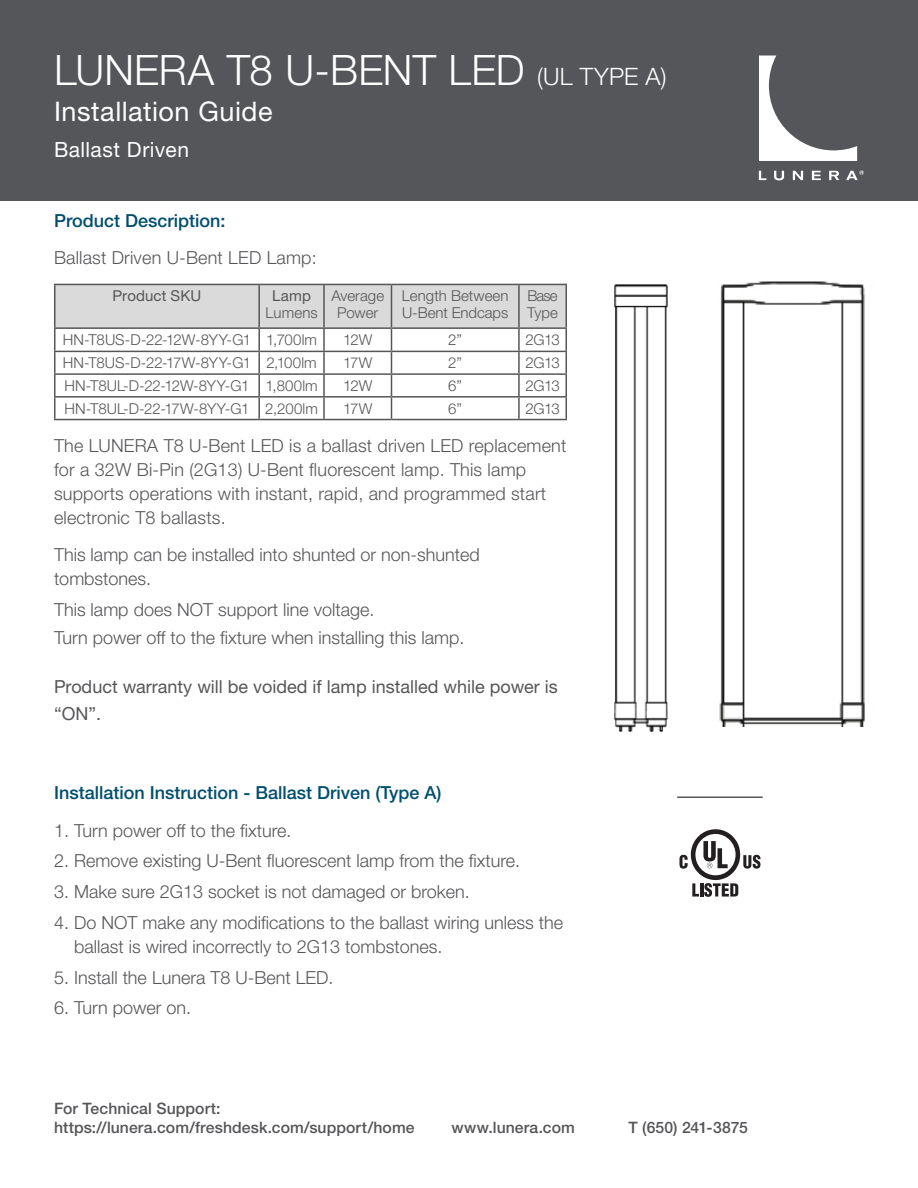
<style>
.page{position:relative;width:918px;height:1188px;background:#fff}
.page>*{position:absolute;margin:0;border:0;box-sizing:border-box;transform-origin:0 0}
.large_title{font:300 42px "Helvetica Neue LT Std";letter-spacing:.005em;color:#fff}
.large_title-2{font:27px "Helvetica Neue LT Std";letter-spacing:.02em;color:#fff}
.large_title-3{font:21px "Helvetica Neue LT Std";letter-spacing:.025em;color:#fff}
.t1{font:300 18px/24px "Helvetica Neue LT Std";color:#555659}
.t2{font:18px/27px "Helvetica Neue LT Std";color:#555659}
.t3{font:500 18px "Helvetica Neue LT Std";color:#004f6e}
.t4{font:500 18px "Helvetica Neue LT Std";color:#014e6d}
.stat_large_number{font:500 15.75px "Helvetica Neue LT Std";letter-spacing:.005em;color:#555659}
.stat_large_number-2{font:300 15px "Helvetica Neue LT Std";letter-spacing:-.01em;color:#56565a}
.stat_large_number-3{font:300 15px/16.5px "Helvetica Neue LT Std";color:#555659;text-align:center}
.stat_large_number-4{font:15px "Helvetica Neue LT Std";letter-spacing:.005em;color:#555659}
.stat_large_number-5{font:300 15px/16.5px "Helvetica Neue LT Std";letter-spacing:-.055em;color:#555659}
.s1{font-size:24px}
</style>
<div class="page">
<div style="left:0;top:0;width:918px;height:200px;background:#555659"></div>
<svg style="left:759px;top:56px;width:98px;height:105px"></svg>
<svg style="left:759px;top:171px;width:7px;height:9px"></svg>
<svg style="left:774px;top:171px;width:10px;height:9px"></svg>
<svg style="left:793px;top:171px;width:10px;height:9px"></svg>
<svg style="left:812px;top:171px;width:9px;height:9px"></svg>
<svg style="left:829px;top:171px;width:10px;height:9px"></svg>
<svg style="left:846px;top:170px;width:18px;height:10px"></svg>
<hr style="left:54px;top:284px;width:205px;height:1px;background:#555659">
<hr style="left:54px;top:285px;width:2px;height:42px;background:#555659">
<hr style="left:54px;top:327px;width:205px;height:2px;background:#555659">
<hr style="left:54px;top:329px;width:2px;height:22px;background:#555659">
<hr style="left:54px;top:351px;width:205px;height:1px;background:#555659">
<hr style="left:54px;top:352px;width:2px;height:21px;background:#555659">
<hr style="left:54px;top:373px;width:205px;height:2px;background:#555659">
<hr style="left:54px;top:375px;width:2px;height:21px;background:#555659">
<hr style="left:54px;top:396px;width:205px;height:2px;background:#555659">
<hr style="left:54px;top:398px;width:2px;height:21px;background:#555659">
<svg style="left:55px;top:284px;width:512px;height:135px"></svg>
<hr style="left:54px;top:419px;width:205px;height:1px;background:#555659">
<hr style="left:259px;top:419px;width:65px;height:1px;background:#555659">
<hr style="left:324px;top:419px;width:68px;height:1px;background:#555659">
<hr style="left:392px;top:419px;width:127px;height:1px;background:#555659">
<hr style="left:519px;top:419px;width:48px;height:1px;background:#555659">
<hr style="left:677px;top:796px;width:86px;height:2px;background:#555659">
<svg style="left:679px;top:829px;width:81px;height:68px"></svg>
<img style="left:614px;top:284px;width:54px;height:448px">
<img style="left:719px;top:281px;width:146px;height:446px">
<p class="large_title" style="left:54px;top:45px;width:614px">LUNERA T8 U-BENT LED <span class="s1">(UL TYPE A)</span></p>
<p class="large_title-2" style="left:54px;top:96px;width:220px">Installation Guide</p>
<p class="large_title-3" style="left:54px;top:137px;width:137px">Ballast Driven</p>
<p class="t4" style="left:54px;top:210px;width:173px">Product Description:</p>
<p class="t1" style="left:54px;top:245px;width:264px">Ballast Driven U-Bent LED Lamp:</p>
<p class="stat_large_number-4" style="left:113px;top:287px;width:90px">Product SKU</p>
<p class="stat_large_number-4" style="left:272px;top:287px;width:40px">Lamp</p>
<p class="stat_large_number-3" style="left:266px;top:304px;width:54px">Lumens</p>
<p class="stat_large_number-3" style="left:331px;top:287px;width:54px">Average<br>Power</p>
<p class="stat_large_number-3" style="left:402px;top:287px;width:108px">Length Between</p>
<p class="stat_large_number-3" style="left:402px;top:304px;width:108px">U-Bent Endcaps</p>
<p class="stat_large_number-5" style="left:527px;top:287px;width:32px">Base<br>Type</p>
<p class="stat_large_number-2" style="left:63px;top:330px;width:190px">HN-T8US-D-22-12W-8YY-G1</p>
<p class="stat_large_number-2" style="left:266px;top:330px;width:53px">1,700lm</p>
<p class="stat_large_number-2" style="left:343px;top:330px;width:31px">12W</p>
<p class="stat_large_number-2" style="left:448px;top:330px;width:15px">2”</p>
<p class="stat_large_number-2" style="left:525px;top:330px;width:36px">2G13</p>
<p class="stat_large_number-2" style="left:63px;top:354px;width:190px">HN-T8US-D-22-17W-8YY-G1</p>
<p class="stat_large_number-2" style="left:266px;top:354px;width:52px">2,100lm</p>
<p class="stat_large_number-2" style="left:343px;top:354px;width:31px">17W</p>
<p class="stat_large_number-2" style="left:448px;top:354px;width:15px">2”</p>
<p class="stat_large_number-2" style="left:525px;top:354px;width:36px">2G13</p>
<p class="stat_large_number-2" style="left:65px;top:376px;width:186px">HN-T8UL-D-22-12W-8YY-G1</p>
<p class="stat_large_number-2" style="left:265px;top:376px;width:54px">1,800lm</p>
<p class="stat_large_number-2" style="left:343px;top:376px;width:31px">12W</p>
<p class="stat_large_number-2" style="left:448px;top:376px;width:15px">6”</p>
<p class="stat_large_number-2" style="left:525px;top:376px;width:36px">2G13</p>
<p class="stat_large_number-2" style="left:64px;top:399px;width:186px">HN-T8UL-D-22-17W-8YY-G1</p>
<p class="stat_large_number-2" style="left:265px;top:399px;width:54px">2,200lm</p>
<p class="stat_large_number-2" style="left:343px;top:399px;width:31px">17W</p>
<p class="stat_large_number-2" style="left:448px;top:399px;width:15px">6”</p>
<p class="stat_large_number-2" style="left:525px;top:399px;width:36px">2G13</p>
<p class="t1" style="left:54px;top:433px;width:514px">The LUNERA T8 U-Bent LED is a ballast driven LED replacement for a 32W Bi-Pin (2G13) U-Bent fluorescent lamp. This lamp supports operations with instant, rapid, and programmed start electronic T8 ballasts.</p>
<p class="t1" style="left:54px;top:543px;width:427px">This lamp can be installed into shunted or non-shunted tombstones.</p>
<p class="t1" style="left:54px;top:597px;width:322px">This lamp does NOT support line voltage.</p>
<p class="t1" style="left:54px;top:626px;width:412px">Turn power off to the fixture when installing this lamp.</p>
<p class="t2" style="left:54px;top:673px;width:505px">Product warranty will be voided if lamp installed while power is “ON”.</p>
<p class="t3" style="left:54px;top:782px;width:389px">Installation Instruction - Ballast Driven (Type A)</p>
<p class="t1" style="left:54px;top:818px;width:239px">1. Turn power off to the fixture.</p>
<p class="t1" style="left:54px;top:849px;width:468px">2. Remove existing U-Bent fluorescent lamp from the fixture.</p>
<p class="t1" style="left:54px;top:879px;width:417px">3. Make sure 2G13 socket is not damaged or broken.</p>
<p class="t1" style="left:54px;top:910px;width:511px">4. Do NOT make any modifications to the ballast wiring unless the</p>
<p class="t1" style="left:74px;top:934px;width:370px">ballast is wired incorrectly to 2G13 tombstones.</p>
<p class="t1" style="left:54px;top:965px;width:281px">5. Install the Lunera T8 U-Bent LED.</p>
<p class="t1" style="left:54px;top:996px;width:139px">6. Turn power on.</p>
<p class="stat_large_number" style="left:54px;top:1099px;width:168px">For Technical Support:</p>
<p class="stat_large_number" style="left:54px;top:1118px;width:362px">https://lunera.com/freshdesk.com/support/home</p>
<p class="stat_large_number" style="left:451px;top:1118px;width:125px">www.lunera.com</p>
<p class="stat_large_number" style="left:629px;top:1118px;width:121px">T (650) 241-3875</p>
</div>
